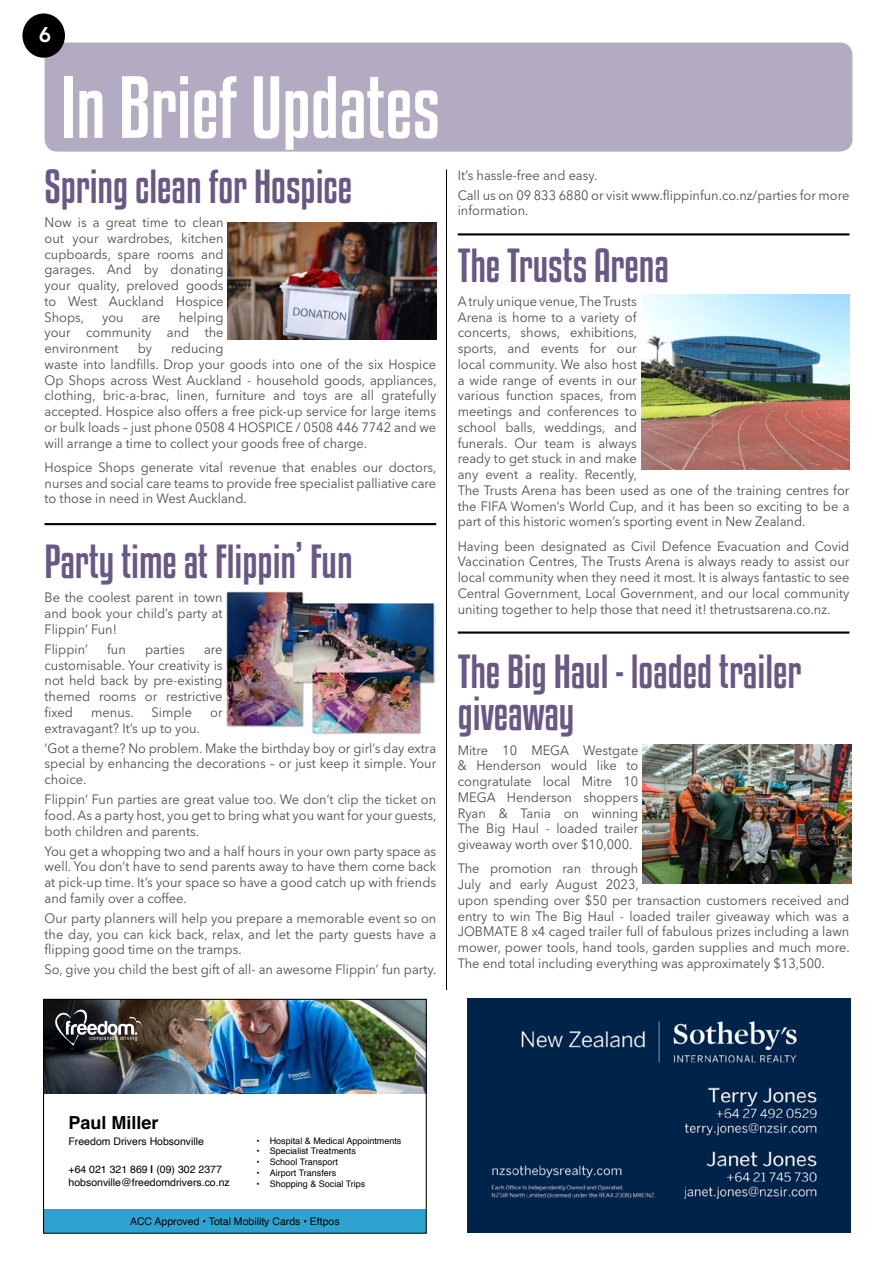
<style>
.page{position:relative;width:893px;height:1263px;background:#fff}
.page>*{position:absolute;margin:0;border:0;box-sizing:border-box;transform-origin:0 0}
.t1{font:78px "Kenyan Coffee Rg";color:#fff}
.t2{font:42px/42px "Kenyan Coffee Rg";color:#675885}
.t3{font:800 21px "Avenir LT Std";color:#fff}
.t4{font:700 18px "Helvetica";color:#000}
.t5{font:13.5px/15.8px "Avenir Next LT Pro";color:#4d4d4f;text-align:justify;scale:.95 1}
.t6{font:10.5px/13.2px "Helvetica";color:#000}
.t7{font:9px "Helvetica";color:#000}
.s1{font-weight:700}
</style>
<div class="page">
<hr style="left:446px;top:169px;width:1px;height:821px;background:#000">
<div style="left:45px;top:43px;width:807px;height:109px;background:#b3abc2;border-radius:13px"></div>
<div style="left:22px;top:13px;width:43px;height:45px;background:#000;border-radius:50%"></div>
<hr style="left:45px;top:523px;width:391px;height:2px;background:#000">
<hr style="left:458px;top:233px;width:391px;height:2px;background:#000">
<img style="left:468px;top:999px;width:382px;height:234px">
<img style="left:45px;top:1001px;width:380px;height:92px">
<div style="left:44px;top:1210px;width:382px;height:23px;background:#2fa3d0"></div>
<svg style="left:53px;top:1004px;width:88px;height:42px;background:#4b4948"></svg>
<div style="left:43px;top:999px;width:384px;height:235px;border:1px solid #000"></div>
<img style="left:227px;top:591px;width:208px;height:144px">
<img style="left:643px;top:744px;width:208px;height:139px">
<hr style="left:458px;top:631px;width:391px;height:3px;background:#000">
<img style="left:228px;top:222px;width:208px;height:117px">
<img style="left:641px;top:294px;width:208px;height:175px">
<p class="t3" style="left:39px;top:22px;width:14px">6</p>
<p class="t1" style="left:60px;top:54px;width:382px">In Brief Updates</p>
<p class="t2" style="left:45px;top:164px;width:309px">Spring clean for Hospice</p>
<p class="t5" style="left:45px;top:214px;width:190px">Now is a great time to clean out your wardrobes, kitchen cupboards, spare rooms and garages. And by donating your quality, preloved goods to West Auckland Hospice Shops,</p>
<p class="t5" style="left:45px;top:309px;width:190px;text-indent:134px">helping your community and the environment</p>
<p class="t5" style="left:102px;top:309px;width:24px">you</p>
<p class="t5" style="left:142px;top:309px;width:21px">are</p>
<p class="t5" style="left:45px;top:340px;width:414px;text-align:left;text-indent:127px">reducing<br>waste into landfills. Drop your goods into one of the six Hospice Op Shops across West Auckland - household goods, appliances, clothing, bric-a-brac, linen, furniture and toys are all gratefully accepted. Hospice also offers a free pick-up service for large items or bulk loads – just phone 0508 4 HOSPICE / 0508 446 7742 and we will arrange a time to collect your goods free of charge.</p>
<p class="t5" style="left:45px;top:459px;width:414px">Hospice Shops generate vital revenue that enables our doctors, nurses and social care teams to provide free specialist palliative care to those in need in West Auckland.</p>
<p class="t2" style="left:45px;top:539px;width:310px">Party time at Flippin’ Fun</p>
<p class="t5" style="left:45px;top:590px;width:189px">Be the coolest parent in town and book your child’s party at Flippin’ Fun!</p>
<p class="t5" style="left:45px;top:641px;width:47px">Flippin’</p>
<p class="t5" style="left:107px;top:641px;width:21px">fun</p>
<p class="t5" style="left:145px;top:641px;width:43px">parties</p>
<p class="t5" style="left:138px;top:340px;width:17px">by</p>
<p class="t5" style="left:45px;top:641px;width:189px;text-indent:159px">are customisable. Your creativity is not held back by pre-existing themed rooms or restrictive fixed</p>
<p class="t5" style="left:91px;top:704px;width:46px">menus.</p>
<p class="t5" style="left:152px;top:704px;width:44px">Simple</p>
<p class="t5" style="left:210px;top:704px;width:15px">or</p>
<p class="t5" style="left:45px;top:720px;width:165px">extravagant? It’s up to you.</p>
<p class="t5" style="left:45px;top:740px;width:414px">‘Got a theme? No problem. Make the birthday boy or girl’s day extra special by enhancing the decorations – or just keep it simple. Your choice.</p>
<p class="t5" style="left:45px;top:791px;width:414px">Flippin’ Fun parties are great value too. We don’t clip the ticket on food. As a party host, you get to bring what you want for your guests, both children and parents.</p>
<p class="t5" style="left:45px;top:843px;width:414px">You get a whopping two and a half hours in your own party space as well. You don’t have to send parents away to have them come back at pick-up time. It’s your space so have a good catch up with friends and family over a coffee.</p>
<p class="t5" style="left:45px;top:910px;width:414px">Our party planners will help you prepare a memorable event so on the day, you can kick back, relax, and let the party guests have a flipping good time on the tramps.</p>
<p class="t5" style="left:45px;top:962px;width:414px">So, give you child the best gift of all- an awesome Flippin’ fun party.</p>
<p class="t5" style="left:458px;top:167px;width:149px">It’s hassle-free and easy.</p>
<p class="t5" style="left:458px;top:187px;width:414px">Call us on 09 833 6880 or visit www.flippinfun.co.nz/parties for more information.</p>
<p class="t2" style="left:458px;top:242px;width:213px">The Trusts Arena</p>
<p class="t5" style="left:458px;top:293px;width:414px;text-align:left">A truly unique venue, The Trusts<br>Arena is home to a variety of<br>concerts, shows, exhibitions,<br>sports, and events for our<br>local community. We also host<br>a wide range of events in our<br>various function spaces, from<br>meetings and conferences to<br>school balls, weddings, and<br>funerals. Our team is always<br>ready to get stuck in and make<br>any event a reality. Recently,<br>The Trusts Arena has been used as one of the training centres for the FIFA Women’s World Cup, and it has been so exciting to be a part of this historic women’s sporting event in New Zealand.</p>
<p class="t5" style="left:458px;top:538px;width:414px">Having been designated as Civil Defence Evacuation and Covid Vaccination Centres, The Trusts Arena is always ready to assist our local community when they need it most. It is always fantastic to see Central Government, Local Government, and our local community uniting together to help those that need it! thetrustsarena.co.nz.</p>
<p class="t2" style="left:458px;top:649px;width:345px">The Big Haul - loaded trailer giveaway</p>
<p class="t5" style="left:458px;top:742px;width:192px">Mitre 10 MEGA Westgate &amp; Henderson would like to congratulate local Mitre 10<br>MEGA Henderson shoppers Ryan &amp; Tania on winning The Big Haul - loaded trailer giveaway worth over $10,000.</p>
<p class="t5" style="left:458px;top:861px;width:414px;text-align:left">The promotion ran through<br>July and early August 2023,<br>upon spending over $50 per transaction customers received and entry to win The Big Haul - loaded trailer giveaway which was a JOBMATE 8 x4 caged trailer full of fabulous prizes including a lawn mower, power tools, hand tools, garden supplies and much more.<br>The end total including everything was approximately $13,500.</p>
<p class="t4" style="left:69px;top:1112px;width:92px">Paul Miller</p>
<p class="t6" style="left:69px;top:1135px;width:137px">Freedom Drivers Hobsonville</p>
<p class="t7" style="left:256px;top:1133px;width:147px">• Hospital &amp; Medical Appointments</p>
<p class="t7" style="left:256px;top:1144px;width:101px">• Specialist Treatments</p>
<p class="t7" style="left:256px;top:1155px;width:83px">• School Transport</p>
<p class="t7" style="left:256px;top:1166px;width:82px">• Airport Transfers</p>
<p class="t7" style="left:256px;top:1177px;width:111px">• Shopping &amp; Social Trips</p>
<p class="t6" style="left:69px;top:1163px;width:163px">+64 021 321 869 <span class="s1">|</span> (09) 302 2377 hobsonville@freedomdrivers.co.nz</p>
<p class="t6" style="left:130px;top:1215px;width:211px">ACC Approved • Total Mobility Cards • Eftpos</p>
</div>
